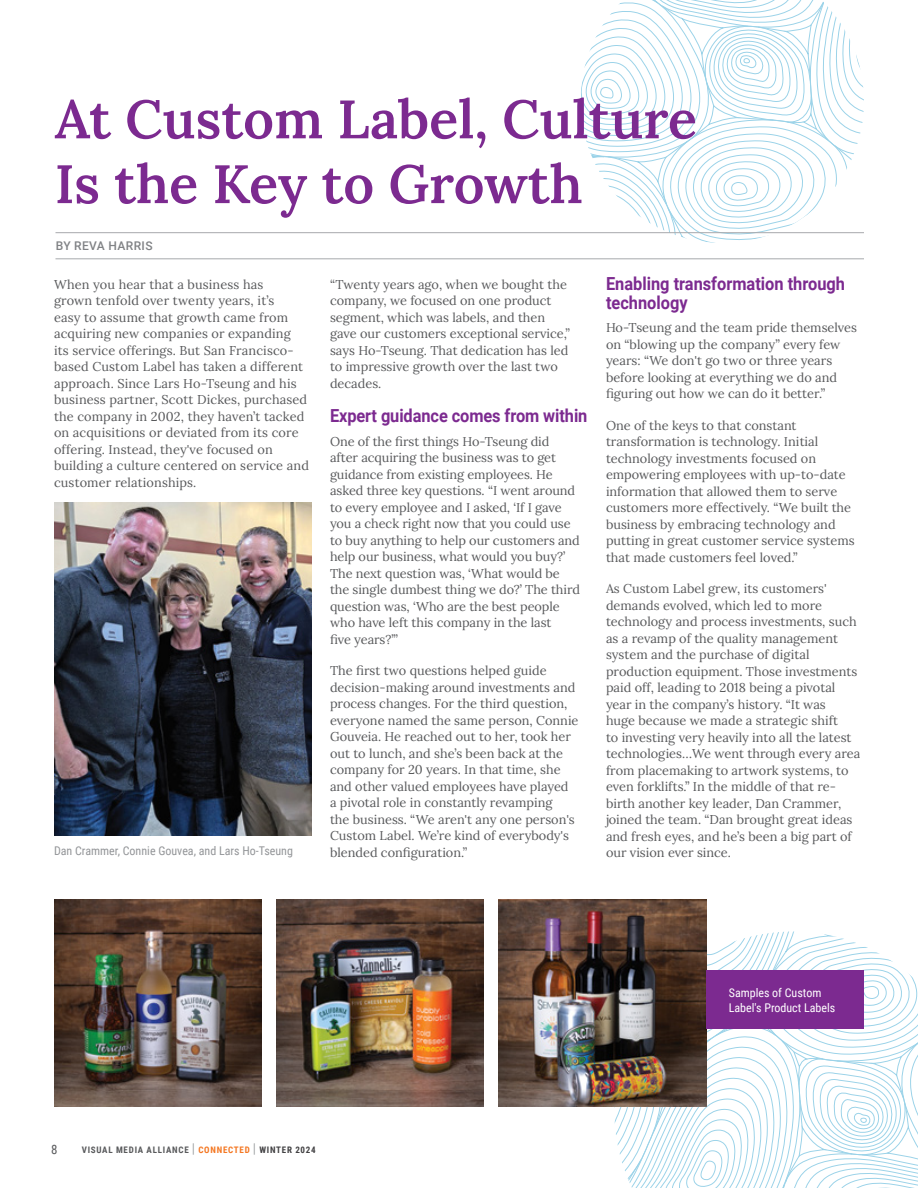
<style>
.page{position:relative;width:918px;height:1188px;background:#fff}
.page>*{position:absolute;margin:0;border:0;box-sizing:border-box;transform-origin:0 0}
.t1{font:600 54px/64.8px "Lora";color:#7c2a90}
._06_-_VMA_Body{font:700 18px/19.5px "Roboto";color:#7c2a90;scale:.91 1}
.t2{font:12.9px "Roboto Condensed";color:#58595b}
._06_-_VMA_Body-2{font:12.75px/16.5px "Lora";color:#58595b}
._06_-_VMA_Body-3{font:12px "Roboto Condensed";color:#939598}
._06_-_VMA_Body-4{font:12px/15px "Roboto Condensed";color:#fff}
.t3{font:500 12px "Roboto";letter-spacing:.035em;color:#808285}
.t4{font:700 9px "Roboto Condensed";letter-spacing:.085em;color:#58595b}
.s1{font-weight:400;font-size:13.5px;color:#939598}
.s2{color:#f47722}
.s3{color:#414042}
</style>
<div class="page">
<svg style="left:580px;top:0;width:284px;height:243px"></svg>
<svg style="left:614px;top:932px;width:304px;height:256px"></svg>
<hr style="left:56px;top:232px;width:808px;height:1px;background:#a7a9ac">
<hr style="left:56px;top:259px;width:808px;height:1px;background:#a7a9ac">
<img style="left:54px;top:899px;width:208px;height:208px">
<img style="left:276px;top:899px;width:208px;height:208px">
<img style="left:498px;top:899px;width:208px;height:208px">
<img style="left:54px;top:502px;width:258px;height:333px">
<div style="left:706px;top:970px;width:158px;height:59px;background:#7c2a90"></div>
<p class="t1" style="left:55px;top:83px;width:644px">At Custom Label, Culture<br>Is the Key to Growth</p>
<p class="t3" style="left:56px;top:238px;width:98px">BY REVA HARRIS</p>
<p class="_06_-_VMA_Body-2" style="left:54px;top:275px;width:256px">When you hear that a business has<br>grown tenfold over twenty years, it’s<br>easy to assume that growth came from acquiring new companies or expanding<br>its service offerings. But San Francisco&shy;based Custom Label has taken a different approach. Since Lars Ho-Tseung and his business partner, Scott Dickes, purchased the company in 2002, they haven’t tacked on acquisitions or deviated from its core offering. Instead, they've focused on building a culture centered on service and customer relationships.</p>
<p class="_06_-_VMA_Body-2" style="left:330px;top:275px;width:241px">“Twenty years ago, when we bought the company, we focused on one product segment, which was labels, and then gave our customers exceptional service,” says Ho-Tseung. That dedication has led to impressive growth over the last two decades.</p>
<p class="_06_-_VMA_Body" style="left:330px;top:406px;width:284px">Expert guidance comes from within</p>
<p class="_06_-_VMA_Body-2" style="left:330px;top:432px;width:252px">One of the first things Ho-Tseung did after acquiring the business was to get guidance from existing employees. He asked three key questions. “I went around to every employee and I asked, ‘If I gave you a check right now that you could use to buy anything to help our customers and help our business, what would you buy?’ The next question was, ‘What would be the single dumbest thing we do?’ The third question was, ‘Who are the best people who have left this company in the last<br>five years?’”</p>
<p class="_06_-_VMA_Body-2" style="left:330px;top:661px;width:250px">The first two questions helped guide decision-making around investments and process changes. For the third question, everyone named the same person, Connie Gouveia. He reached out to her, took her out to lunch, and she’s been back at the company for 20 years. In that time, she and other valued employees have played<br>a pivotal role in constantly revamping<br>the business. “We aren't any one person's Custom Label. We’re kind of everybody's blended configuration.”</p>
<p class="_06_-_VMA_Body-3" style="left:54px;top:842px;width:241px">Dan Crammer, Connie Gouvea, and Lars Ho-Tseung</p>
<p class="_06_-_VMA_Body" style="left:606px;top:273px;width:264px">Enabling transformation through technology</p>
<p class="_06_-_VMA_Body-2" style="left:606px;top:319px;width:253px">Ho-Tseung and the team pride themselves on “blowing up the company” every few years: “We don't go two or three years before looking at everything we do and figuring out how we can do it better.”</p>
<p class="_06_-_VMA_Body-2" style="left:606px;top:416px;width:250px">One of the keys to that constant transformation is technology. Initial technology investments focused on empowering employees with up-to-date information that allowed them to serve customers more effectively. “We built the business by embracing technology and putting in great customer service systems that made customers feel loved.”</p>
<p class="_06_-_VMA_Body-2" style="left:606px;top:580px;width:256px">As Custom Label grew, its customers' demands evolved, which led to more technology and process investments, such as a revamp of the quality management system and the purchase of digital production equipment. Those investments paid off, leading to 2018 being a pivotal year in the company’s history. “It was<br>huge because we made a strategic shift<br>to investing very heavily into all the latest technologies…We went through every area from placemaking to artwork systems, to even forklifts.” In the middle of that re&shy;birth another key leader, Dan Crammer, joined the team. “Dan brought great ideas and fresh eyes, and he’s been a big part of our vision ever since.</p>
<p class="_06_-_VMA_Body-4" style="left:729px;top:984px;width:108px">Samples of Custom<br>Label's Product Labels</p>
<p class="t2" style="left:51px;top:1140px;width:8px">8</p>
<p class="t4" style="left:82px;top:1143px;width:236px">VISUAL MEDIA ALLIANCE <span class="s1">|</span> <span class="s2">CONNECTED</span> <span class="s1">|</span> <span class="s3">WINTER 2024</span></p>
</div>
